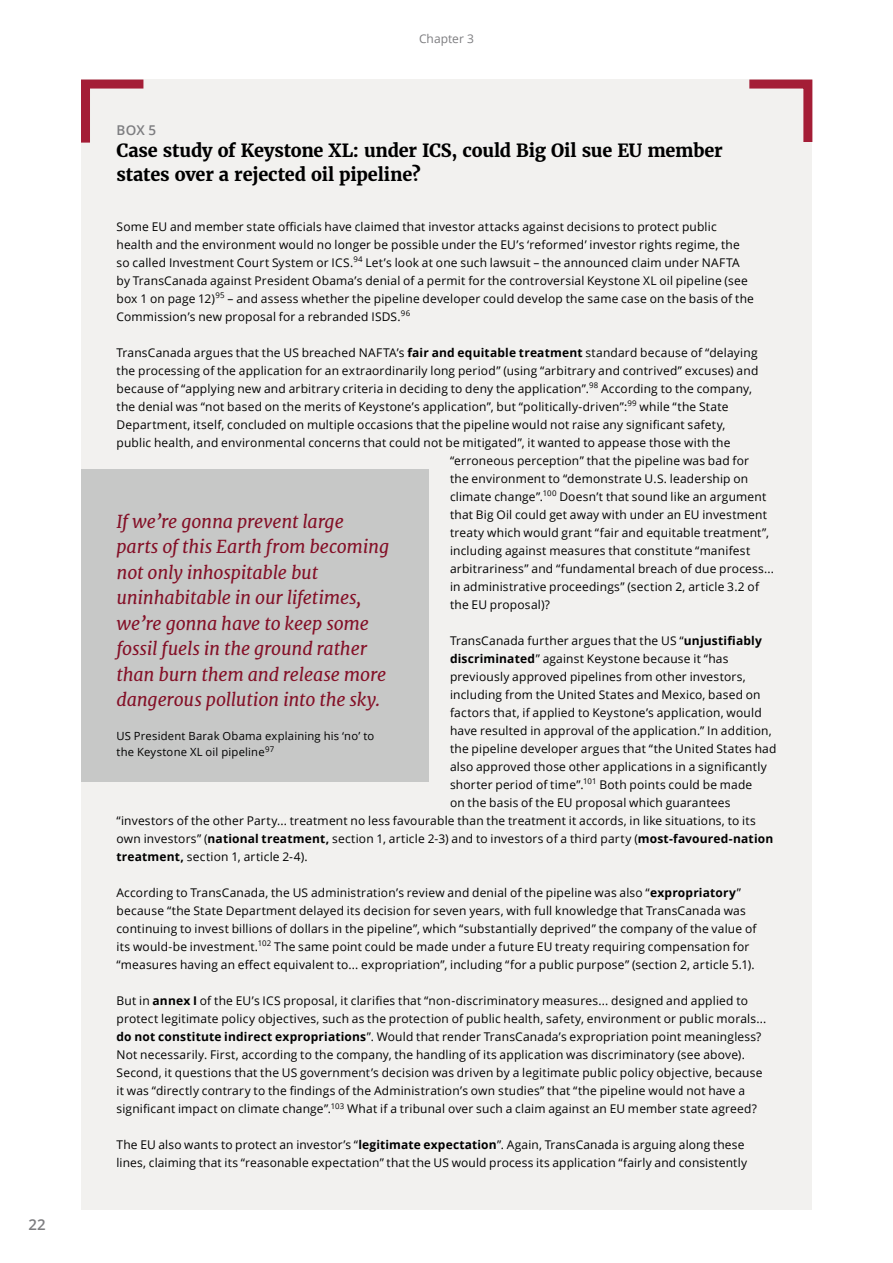
<style>
.page{position:relative;width:893px;height:1263px;background:#fff}
.page>*{position:absolute;margin:0;border:0;box-sizing:border-box;transform-origin:0 0}
.t1{font:italic 18px/25.5px "Merriweather";letter-spacing:-.01em;color:#841027}
.t2{font:700 18px/24px "Merriweather";letter-spacing:-.01em;color:#000}
.t3{font:600 15px "Open Sans";color:#7d7d80}
.t4{font:600 13.5px "Open Sans";color:#7d7d80}
.t5{font:12px/18px "Open Sans";letter-spacing:.015em;color:#000}
.t6{font:12px "Open Sans";color:#7d7d80}
.t7{font:11.25px/16.5px "Open Sans";letter-spacing:.015em;color:#000}
.s1{font-weight:700}
</style>
<div class="page">
<div style="left:81px;top:80px;width:731px;height:1130px;background:#f2f1ef"></div>
<div style="left:81px;top:469px;width:348px;height:312px;background:#c7c8c7"></div>
<svg style="left:81px;top:79px;width:71px;height:64px"></svg>
<svg style="left:740px;top:79px;width:73px;height:63px"></svg>
<p class="t3" style="left:29px;top:1214px;width:19px">22</p>
<p class="t6" style="left:419px;top:30px;width:56px">Chapter 3</p>
<p class="t4" style="left:117px;top:121px;width:41px">BOX 5</p>
<h1 class="t2" style="left:117px;top:139px;width:608px">Case study of Keystone XL: under ICS, could Big Oil sue EU member states over a rejected oil pipeline?</h1>
<p class="t5" style="left:117px;top:217px;width:639px">Some EU and member state officials have claimed that investor attacks against decisions to protect public health and the environment would no longer be possible under the EU’s ‘reformed’ investor rights regime, the so called Investment Court System or ICS.<sup>94</sup> Let’s look at one such lawsuit – the announced claim under NAFTA by TransCanada against President Obama’s denial of a permit for the controversial Keystone XL oil pipeline (see box 1 on page 12)<sup>95</sup> – and assess whether the pipeline developer could develop the same case on the basis of the Commission’s new proposal for a rebranded ISDS.<sup>96</sup></p>
<p class="t5" style="left:117px;top:343px;width:643px">TransCanada argues that the US breached NAFTA’s <span class="s1">fair and equitable treatment</span> standard because of “delaying</p>
<p class="t5" style="left:117px;top:361px;width:643px">the processing of the application for an extraordinarily long period” (using “arbitrary and contrived” excuses) and</p>
<p class="t5" style="left:117px;top:379px;width:637px">because of “applying new and arbitrary criteria in deciding to deny the application”.<sup>98</sup> According to the company,</p>
<p class="t5" style="left:117px;top:397px;width:613px">the denial was “not based on the merits of Keystone’s application”, but “politically-driven”:<sup>99</sup> while “the State</p>
<p class="t5" style="left:117px;top:415px;width:611px">Department, itself, concluded on multiple occasions that the pipeline would not raise any significant safety,</p>
<p class="t5" style="left:117px;top:433px;width:615px">public health, and environmental concerns that could not be mitigated”, it wanted to appease those with the</p>
<p class="t5" style="left:450px;top:451px;width:301px">“erroneous perception” that the pipeline was bad for</p>
<p class="t5" style="left:450px;top:469px;width:300px">the environment to “demonstrate U.S. leadership on</p>
<p class="t5" style="left:450px;top:487px;width:318px">climate change”.<sup>100</sup> Doesn’t that sound like an argument</p>
<p class="t5" style="left:450px;top:505px;width:319px">that Big Oil could get away with under an EU investment</p>
<p class="t5" style="left:450px;top:523px;width:321px">treaty which would grant “fair and equitable treatment”,</p>
<p class="t5" style="left:450px;top:541px;width:302px">including against measures that constitute “manifest</p>
<p class="t5" style="left:450px;top:559px;width:325px">arbitrariness” and “fundamental breach of due process...</p>
<p class="t5" style="left:450px;top:577px;width:311px">in administrative proceedings” (section 2, article 3.2 of</p>
<p class="t5" style="left:450px;top:595px;width:101px">the EU proposal)?</p>
<p class="t5" style="left:450px;top:631px;width:313px">TransCanada further argues that the US “<span class="s1">unjustifiably</span></p>
<p class="t5" style="left:450px;top:649px;width:280px"><span class="s1">discriminated</span>” against Keystone because it “has</p>
<p class="t5" style="left:450px;top:667px;width:297px">previously approved pipelines from other investors,</p>
<p class="t5" style="left:450px;top:685px;width:312px">including from the United States and Mexico, based on</p>
<p class="t5" style="left:450px;top:703px;width:313px">factors that, if applied to Keystone’s application, would</p>
<p class="t5" style="left:450px;top:721px;width:323px">have resulted in approval of the application.” In addition,</p>
<p class="t5" style="left:450px;top:739px;width:328px">the pipeline developer argues that “the United States had</p>
<p class="t5" style="left:450px;top:757px;width:318px">also approved those other applications in a significantly</p>
<p class="t5" style="left:450px;top:775px;width:304px">shorter period of time”.<sup>101</sup> Both points could be made</p>
<p class="t5" style="left:450px;top:793px;width:282px">on the basis of the EU proposal which guarantees</p>
<p class="t5" style="left:117px;top:811px;width:641px">“investors of the other Party... treatment no less favourable than the treatment it accords, in like situations, to its</p>
<p class="t5" style="left:117px;top:829px;width:658px">own investors” (<span class="s1">national treatment,</span> section 1, article 2-3) and to investors of a third party (<span class="s1">most-favoured-nation</span></p>
<p class="t5" style="left:116px;top:847px;width:193px"><span class="s1">treatment,</span> section 1, article 2-4).</p>
<p class="t5" style="left:116px;top:883px;width:641px">According to TransCanada, the US administration’s review and denial of the pipeline was also “<span class="s1">expropriatory</span>” because “the State Department delayed its decision for seven years, with full knowledge that TransCanada was continuing to invest billions of dollars in the pipeline”, which “substantially deprived” the company of the value of its would-be investment.<sup>102</sup> The same point could be made under a future EU treaty requiring compensation for “measures having an effect equivalent to... expropriation”, including “for a public purpose” (section 2, article 5.1).</p>
<p class="t5" style="left:117px;top:991px;width:651px">But in <span class="s1">annex I</span> of the EU’s ICS proposal, it clarifies that “non-discriminatory measures... designed and applied to protect legitimate policy objectives, such as the protection of public health, safety, environment or public morals... <span class="s1">do not constitute indirect expropriations</span>”. Would that render TransCanada’s expropriation point meaningless?<br>Not necessarily. First, according to the company, the handling of its application was discriminatory (see above).<br>Second, it questions that the US government’s decision was driven by a legitimate public policy objective, because it was “directly contrary to the findings of the Administration’s own studies” that “the pipeline would not have a significant impact on climate change”.<sup>103</sup> What if a tribunal over such a claim against an EU member state agreed?</p>
<p class="t5" style="left:117px;top:1135px;width:632px">The EU also wants to protect an investor’s “<span class="s1">legitimate expectation</span>”. Again, TransCanada is arguing along these lines, claiming that its “reasonable expectation” that the US would process its application “fairly and consistently</p>
<p class="t1" style="left:117px;top:509px;width:274px">If we’re gonna prevent large parts of this Earth from becoming not only inhospitable but uninhabitable in our lifetimes, we’re gonna have to keep some fossil fuels in the ground rather than burn them and release more dangerous pollution into the sky.</p>
<p class="t7" style="left:117px;top:727px;width:259px">US President Barak Obama explaining his ‘no’ to the Keystone XL oil pipeline<sup>97</sup></p>
</div>
